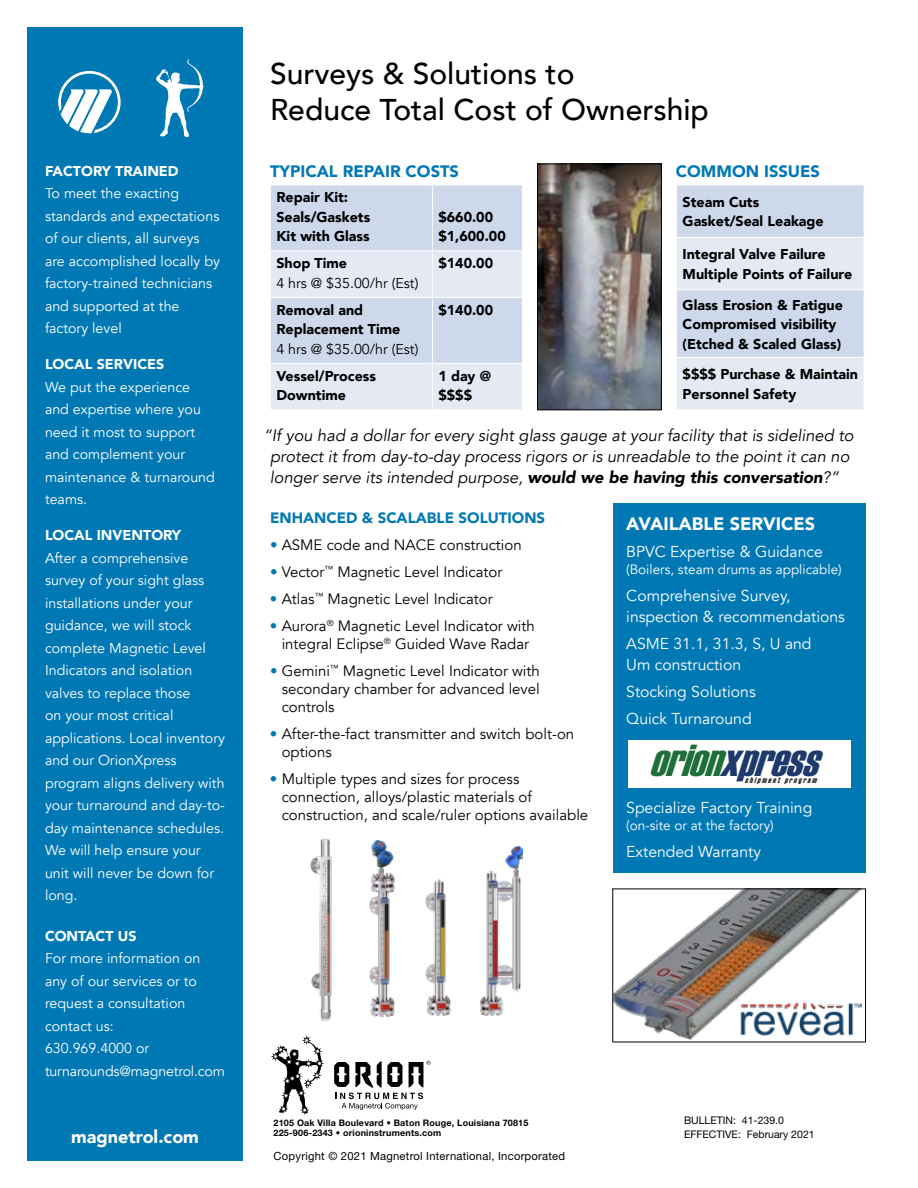
<style>
.page{position:relative;width:918px;height:1188px;background:#fff}
.page>*{position:absolute;margin:0;border:0;box-sizing:border-box;transform-origin:0 0}
.t1{font:italic 44.7px "Haettenschweiler";color:#1e396b}
.t2{font:500 30px/36px "Avenir";color:#000}
.t3{font:900 18px "Avenir";color:#fff}
.t4{font:italic 16.5px/21px "Avenir";color:#000;text-align:center}
.t5{font:900 16.5px "Avenir";color:#0078b4}
.t6{font:15.75px/21px "Avenir";color:#fff}
.t7{font:15px/18px "Avenir";color:#000}
.t8{font:900 15px "Avenir";color:#0078b4}
.t9{font:14.25px/22.5px "Avenir";color:#fff}
.t10{font:900 14.25px/19.5px "Avenir";color:#000}
.t11{font:900 14.25px "Avenir";color:#fff}
.t12{font:14.25px "Avenir";color:#000}
.t13{font:13.5px "Avenir";color:#fff}
.t14{font:11.25px "Helvetica Neue";letter-spacing:.02em;color:#000}
.t15{font:10.5px/13.5px "Helvetica Neue";color:#000}
.t16{font:700 9px/9.8px "Helvetica Neue";letter-spacing:.02em;color:#000}
.t17{font:italic 8.1px "Haettenschweiler";color:#231f20}
.s1{font-weight:900}
.s2{color:#0078b4}
.s3{color:#1e6f38}
</style>
<div class="page">
<div style="left:27px;top:27px;width:216px;height:1134px;background:#0078b4"></div>
<div style="left:613px;top:503px;width:253px;height:369px;background:#0078b4"></div>
<img style="left:539px;top:166px;width:121px;height:242px">
<div style="left:537px;top:164px;width:125px;height:246px;border:1px solid #000"></div>
<div style="left:271px;top:185px;width:251px;height:65px;background:#cdd8eb"></div>
<svg style="left:271px;top:251px;width:251px;height:158px;background:#dae2f0"></svg>
<hr style="left:432px;top:185px;width:1px;height:65px;background:#fff">
<hr style="left:432px;top:251px;width:1px;height:46px;background:#fff">
<hr style="left:270px;top:297px;width:162px;height:1px;background:#fff">
<hr style="left:432px;top:297px;width:91px;height:1px;background:#fff">
<hr style="left:432px;top:298px;width:1px;height:65px;background:#fff">
<hr style="left:270px;top:363px;width:162px;height:1px;background:#fff">
<hr style="left:432px;top:363px;width:91px;height:1px;background:#fff">
<hr style="left:432px;top:364px;width:1px;height:46px;background:#fff">
<svg style="left:677px;top:185px;width:187px;height:224px;background:#d8e0ef"></svg>
<hr style="left:676px;top:237px;width:188px;height:1px;background:#fff">
<hr style="left:676px;top:290px;width:188px;height:1px;background:#fff">
<hr style="left:676px;top:357px;width:188px;height:1px;background:#fff">
<div style="left:628px;top:740px;width:222px;height:48px;background:#fff"></div>
<img style="left:614px;top:891px;width:248px;height:149px">
<img style="left:738px;top:1001px;width:123px;height:35px">
<img style="left:370px;top:840px;width:24px;height:176px">
<img style="left:425px;top:879px;width:25px;height:136px">
<img style="left:481px;top:846px;width:42px;height:169px">
<img style="left:310px;top:839px;width:22px;height:182px">
<svg style="left:58px;top:71px;width:63px;height:62px"></svg>
<svg style="left:156px;top:59px;width:48px;height:78px"></svg>
<svg style="left:271px;top:1036px;width:53px;height:79px"></svg>
<svg style="left:334px;top:1061px;width:96px;height:49px"></svg>
<p class="t11" style="left:45px;top:158px;width:135px">FACTORY TRAINED</p>
<p class="t9" style="left:45px;top:182px;width:176px">To meet the exacting standards and expectations of our clients, all surveys are accomplished locally by factory-trained technicians and supported at the factory level</p>
<p class="t11" style="left:45px;top:352px;width:121px">LOCAL SERVICES</p>
<p class="t9" style="left:45px;top:376px;width:171px">We put the experience and expertise where you need it most to support and complement your maintenance &amp; turnaround teams.</p>
<p class="t11" style="left:45px;top:523px;width:138px">LOCAL INVENTORY</p>
<p class="t9" style="left:45px;top:547px;width:182px">After a comprehensive survey of your sight glass installations under your guidance, we will stock complete Magnetic Level<br>Indicators and isolation valves to replace those<br>on your most critical applications. Local inventory and our OrionXpress program aligns delivery with your turnaround and day-to&shy;day maintenance schedules.<br>We will help ensure your unit will never be down for long.</p>
<p class="t11" style="left:45px;top:923px;width:93px">CONTACT US</p>
<p class="t9" style="left:45px;top:947px;width:182px">For more information on any of our services or to request a consultation contact us:<br>630.969.4000 or turnarounds@magnetrol.com</p>
<p class="t3" style="left:71px;top:1121px;width:129px">magnetrol.com</p>
<h2 class="t2" style="left:270px;top:54px;width:440px">Surveys &amp; Solutions to<br>Reduce Total Cost of Ownership</h2>
<p class="t5" style="left:270px;top:157px;width:191px">TYPICAL REPAIR COSTS</p>
<p class="t10" style="left:276px;top:187px;width:95px">Repair Kit:<br>Seals/Gaskets<br>Kit with Glass</p>
<p class="t10" style="left:276px;top:253px;width:72px">Shop Time</p>
<p class="t12" style="left:276px;top:274px;width:144px">4 hrs @ $35.00/hr (Est)</p>
<p class="t10" style="left:276px;top:300px;width:126px">Removal and<br>Replacement Time</p>
<p class="t12" style="left:276px;top:340px;width:144px">4 hrs @ $35.00/hr (Est)</p>
<p class="t10" style="left:438px;top:207px;width:69px">$660.00 $1,600.00</p>
<p class="t10" style="left:438px;top:253px;width:56px">$140.00</p>
<p class="t10" style="left:438px;top:300px;width:56px">$140.00</p>
<p class="t10" style="left:276px;top:366px;width:101px">Vessel/Process<br>Downtime</p>
<p class="t10" style="left:438px;top:366px;width:54px">1 day @ $$$$</p>
<p class="t5" style="left:676px;top:157px;width:146px">COMMON ISSUES</p>
<p class="t10" style="left:683px;top:192px;width:143px">Steam Cuts<br>Gasket/Seal Leakage</p>
<p class="t10" style="left:683px;top:244px;width:171px">Integral Valve Failure<br>Multiple Points of Failure</p>
<p class="t10" style="left:683px;top:295px;width:162px">Glass Erosion &amp; Fatigue<br>Compromised visibility (Etched &amp; Scaled Glass)</p>
<p class="t10" style="left:683px;top:364px;width:177px">$$$$ Purchase &amp; Maintain<br>Personnel Safety</p>
<p class="t4" style="left:263px;top:425px;width:592px">“If you had a dollar for every sight glass gauge at your facility that is sidelined to protect it from day-to-day process rigors or is unreadable to the point it can no longer serve its intended purpose, <span class="s1">would we be having this conversation</span>?”</p>
<p class="t3" style="left:626px;top:508px;width:190px">AVAILABLE SERVICES</p>
<p class="t6" style="left:626px;top:541px;width:198px">BPVC Expertise &amp; Guidance</p>
<p class="t13" style="left:626px;top:561px;width:217px">(Boilers, steam drums as applicable)</p>
<p class="t6" style="left:626px;top:585px;width:220px">Comprehensive Survey, inspection &amp; recommendations</p>
<p class="t6" style="left:626px;top:633px;width:187px">ASME 31.1, 31.3, S, U and<br>Um construction</p>
<p class="t6" style="left:626px;top:678px;width:131px;line-height:27px">Stocking Solutions<br>Quick Turnaround</p>
<p class="t8" style="left:270px;top:504px;width:277px">ENHANCED &amp; SCALABLE SOLUTIONS</p>
<p class="t7" style="left:270px;top:536px;width:253px"><span class="s2">•</span> ASME code and NACE construction</p>
<p class="t7" style="left:270px;top:563px;width:234px"><span class="s2">•</span> Vector<sup>™</sup> Magnetic Level Indicator</p>
<p class="t7" style="left:270px;top:590px;width:224px"><span class="s2">•</span> Atlas<sup>™</sup> Magnetic Level Indicator</p>
<p class="t7" style="left:270px;top:617px;width:266px;text-align:center"><span class="s2">•</span> Aurora<sup>®</sup> Magnetic Level Indicator with integral Eclipse<sup>®</sup> Guided Wave Radar</p>
<p class="t7" style="left:282px;top:662px;width:260px;text-align:justify;text-indent:-12px"><span class="s2">•</span> Gemini<sup>™</sup> Magnetic Level Indicator with secondary chamber for advanced level controls</p>
<p class="t7" style="left:282px;top:725px;width:294px;text-indent:-12px"><span class="s2">•</span> After-the-fact transmitter and switch bolt-on options</p>
<p class="t7" style="left:282px;top:770px;width:308px;text-indent:-12px"><span class="s2">•</span> Multiple types and sizes for process connection, alloys/plastic materials of construction, and scale/ruler options available</p>
<h1 class="t1" style="left:649px;top:730px;width:188px"><span class="s3">orion</span>xpress</h1>
<p class="t17" style="left:745px;top:774px;width:76px">shipment program</p>
<p class="t6" style="left:626px;top:798px;width:188px">Specialize Factory Training</p>
<p class="t13" style="left:626px;top:817px;width:149px">(on-site or at the factory)</p>
<p class="t6" style="left:626px;top:841px;width:136px">Extended Warranty</p>
<p class="t16" style="left:274px;top:1118px;width:256px">2105 Oak Villa Boulevard • Baton Rouge, Louisiana 70815<br>225-906-2343 • orioninstruments.com</p>
<p class="t14" style="left:274px;top:1149px;width:293px">Copyright © 2021 Magnetrol International, Incorporated</p>
<p class="t15" style="left:684px;top:1114px;width:132px">BULLETIN: 41-239.0<br>EFFECTIVE: February 2021</p>
</div>
